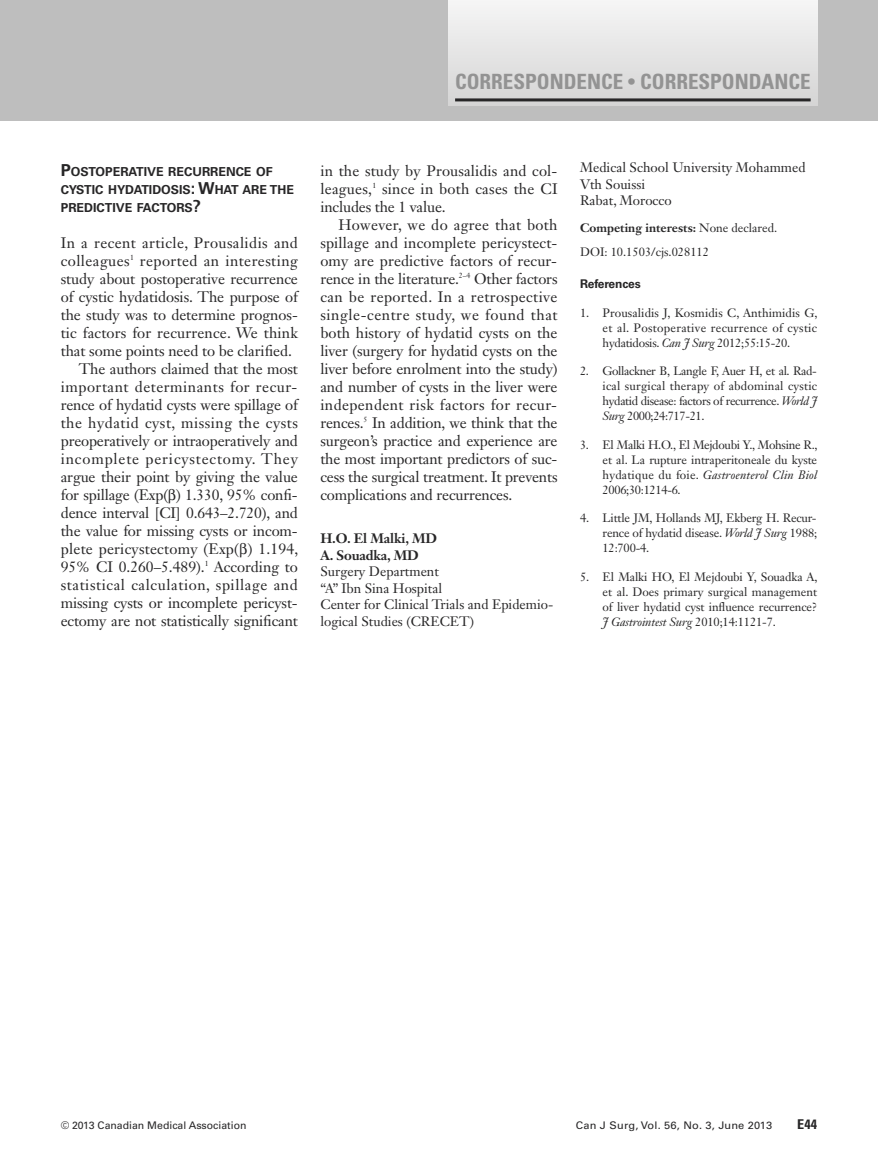
<style>
.page{position:relative;width:878px;height:1175px;background:#fff}
.page>*{position:absolute;margin:0;border:0;box-sizing:border-box;transform-origin:0 0}
.t1{font:700 condensed 21px "Univers LT Std";color:#939393}
.t2{font:15px/18px "Janson Text LT Std";letter-spacing:-.005em;color:#272627;text-align:justify}
.t3{font:15px "Janson Text LT Std";letter-spacing:.03em;color:#272627}
.t4{font:15px "Janson Text LT Std";letter-spacing:.035em;color:#272627}
.t5{font:15px "Janson Text LT Std";letter-spacing:.04em;color:#272627}
.t6{font:15px "Janson Text LT Std";letter-spacing:.015em;color:#272627}
.t7{font:15px "Janson Text LT Std";letter-spacing:.055em;color:#272627}
.t8{font:13.5px/16.5px "Janson Text LT Std";color:#272627}
.t9{font:700 13.5px/16.5px "Janson Text LT Std";letter-spacing:-.01em;color:#272627}
.t10{font:700 condensed 13.5px "Univers LT Std";color:#272627;scale:1.05 1}
.t11{font:700 12.3px/18px "Univers LT Std";color:#272627}
.t12{font:12px/15px "Janson Text LT Std";letter-spacing:-.01em;color:#272627;text-align:justify}
.t13{font:700 12px "Univers LT Std";letter-spacing:-.01em;color:#272627}
.t14{font:10.5px "Univers LT Std";color:#272627}
.t15{font:10.5px "Univers LT Std";color:#272627;scale:1.05 1}
.s1{font-size:18px}
.s2{font-size:16.5px}
.s3{font-weight:700}
.s4{font-style:italic}
</style>
<div class="page">
<div style="left:0;top:0;width:878px;height:120px;background:#bebebe"></div>
<div style="left:448px;top:0;width:369px;height:106px;background:linear-gradient(to bottom,#f7f7f7,#d3d3d3)"></div>
<hr style="left:455px;top:98px;width:355px;height:3px;background:#272627">
<h1 class="t1" style="left:455px;top:74px;width:357px">CORRESPONDENCE <span class="s1">•</span> CORRESPONDANCE</h1>
<p class="t11" style="left:61px;top:163px;width:235px"><span class="s2">P</span>OSTOPERATIVE RECURRENCE OF<br>CYSTIC HYDATIDOSIS<span class="s2">: W</span>HAT ARE THE<br>PREDICTIVE FACTORS<span class="s2">?</span></p>
<p class="t3" style="left:61px;top:236px;width:239px">In a recent article, Prousalidis and</p>
<p class="t3" style="left:61px;top:254px;width:238px">colleagues<sup>1</sup> reported an interesting</p>
<p class="t2" style="left:61px;top:271px;width:238px">study about postoperative recurrence</p>
<p class="t2" style="left:61px;top:289px;width:238px">of cystic hydatidosis. The purpose of</p>
<p class="t2" style="left:61px;top:307px;width:238px">the study was to determine prognos-</p>
<p class="t2" style="left:61px;top:325px;width:238px">tic factors for recurrence. We think</p>
<p class="t2" style="left:61px;top:343px;width:233px">that some points need to be clarified.</p>
<p class="t2" style="left:79px;top:361px;width:221px">The authors claimed that the most</p>
<p class="t4" style="left:61px;top:380px;width:238px">important determinants for recur-</p>
<p class="t2" style="left:61px;top:397px;width:239px">rence of hydatid cysts were spillage of</p>
<p class="t4" style="left:61px;top:416px;width:238px">the hydatid cyst, missing the cysts</p>
<p class="t2" style="left:61px;top:433px;width:239px">preoperatively or intraoperatively and</p>
<p class="t7" style="left:61px;top:452px;width:239px">incomplete pericystectomy. They</p>
<p class="t2" style="left:61px;top:469px;width:239px">argue their point by giving the value</p>
<p class="t2" style="left:61px;top:487px;width:238px">for spillage (Exp( ) 1.330, 95% confi-</p>
<p class="t2" style="left:61px;top:505px;width:239px">dence interval [CI] 0.643–2.720), and</p>
<p class="t2" style="left:61px;top:523px;width:238px">the value for missing cysts or incom-</p>
<p class="t6" style="left:61px;top:542px;width:239px">plete pericystectomy (Exp( ) 1.194,</p>
<p class="t2" style="left:61px;top:559px;width:239px">95% CI 0.260–5.489).<sup>1</sup> According to</p>
<p class="t5" style="left:61px;top:578px;width:238px">statistical calculation, spillage and</p>
<p class="t2" style="left:61px;top:595px;width:238px">missing cysts or incomplete pericyst-</p>
<p class="t2" style="left:61px;top:613px;width:239px">ectomy are not statistically significant</p>
<p class="t2" style="left:320px;top:163px;width:239px">in the study by Prousalidis and col&shy;leagues,<sup>1</sup> since in both cases the CI includes the 1 value.</p>
<p class="t2" style="left:320px;top:217px;width:239px;text-indent:18px">However, we do agree that both spillage and incomplete pericystect&shy;omy are predictive factors of recur&shy;rence in the literature.<sup>2–4</sup> Other factors can be reported. In a retrospective single-centre study, we found that both history of hydatid cysts on the liver (surgery for hydatid cysts on the liver before enrolment into the study) and number of cysts in the liver were independent risk factors for recur&shy;rences.<sup>5</sup> In addition, we think that the surgeon’s practice and experience are the most important predictors of suc&shy;cess the surgical treatment. It prevents complications and recurrences.</p>
<p class="t9" style="left:320px;top:531px;width:118px">H.O. El Malki, MD<br>A. Souadka, MD</p>
<p class="t8" style="left:320px;top:564px;width:234px">Surgery Department<br>“A” Ibn Sina Hospital<br>Center for Clinical Trials and Epidemio&shy;logical Studies (CRECET)</p>
<p class="t8" style="left:580px;top:161px;width:227px">Medical School University Mohammed<br>Vth Souissi<br>Rabat, Morocco</p>
<p class="t12" style="left:580px;top:217px;width:199px;line-height:24px"><span class="s3">Competing interests:</span> None declared.<br>DOI: 10.1503/cjs.028112</p>
<p class="t13" style="left:580px;top:280px;width:62px">References</p>
<p class="t12" style="left:602px;top:306px;width:216px;text-indent:-22px">1. Prousalidis J, Kosmidis C, Anthimidis G, et al. Postoperative recurrence of cystic hydatidosis. <span class="s4">Can J Surg</span> 2012;55:15-20.</p>
<p class="t12" style="left:602px;top:365px;width:216px;text-indent:-22px">2. Gollackner B, Langle F, Auer H, et al. Rad&shy;ical surgical therapy of abdominal cystic hydatid disease: factors of recurrence. <span class="s4">World J Surg</span> 2000;24:717-21.</p>
<p class="t12" style="left:602px;top:438px;width:216px;text-indent:-22px">3. El Malki H.O., El Mejdoubi Y., Mohsine R., et al. La rupture intraperitoneale du kyste hydatique du foie. <span class="s4">Gastroenterol Clin Biol </span>2006;30:1214-6.</p>
<p class="t12" style="left:602px;top:512px;width:216px;text-indent:-22px">4. Little JM, Hollands MJ, Ekberg H. Recur&shy;rence of hydatid disease. <span class="s4">World J Surg</span> 1988; 12:700-4.</p>
<p class="t12" style="left:602px;top:570px;width:216px;text-indent:-22px">5. El Malki HO, El Mejdoubi Y, Souadka A, et al. Does primary surgical management of liver hydatid cyst influence recurrence?<br><span class="s4">J Gastrointest Surg</span> 2010;14:1121-7.</p>
<p class="t14" style="left:61px;top:1121px;width:187px">© 2013 Canadian Medical Association</p>
<p class="t15" style="left:576px;top:1121px;width:188px">Can J Surg, Vol. 56, No. 3, June 2013</p>
<p class="t10" style="left:797px;top:1119px;width:21px">E44</p>
</div>
